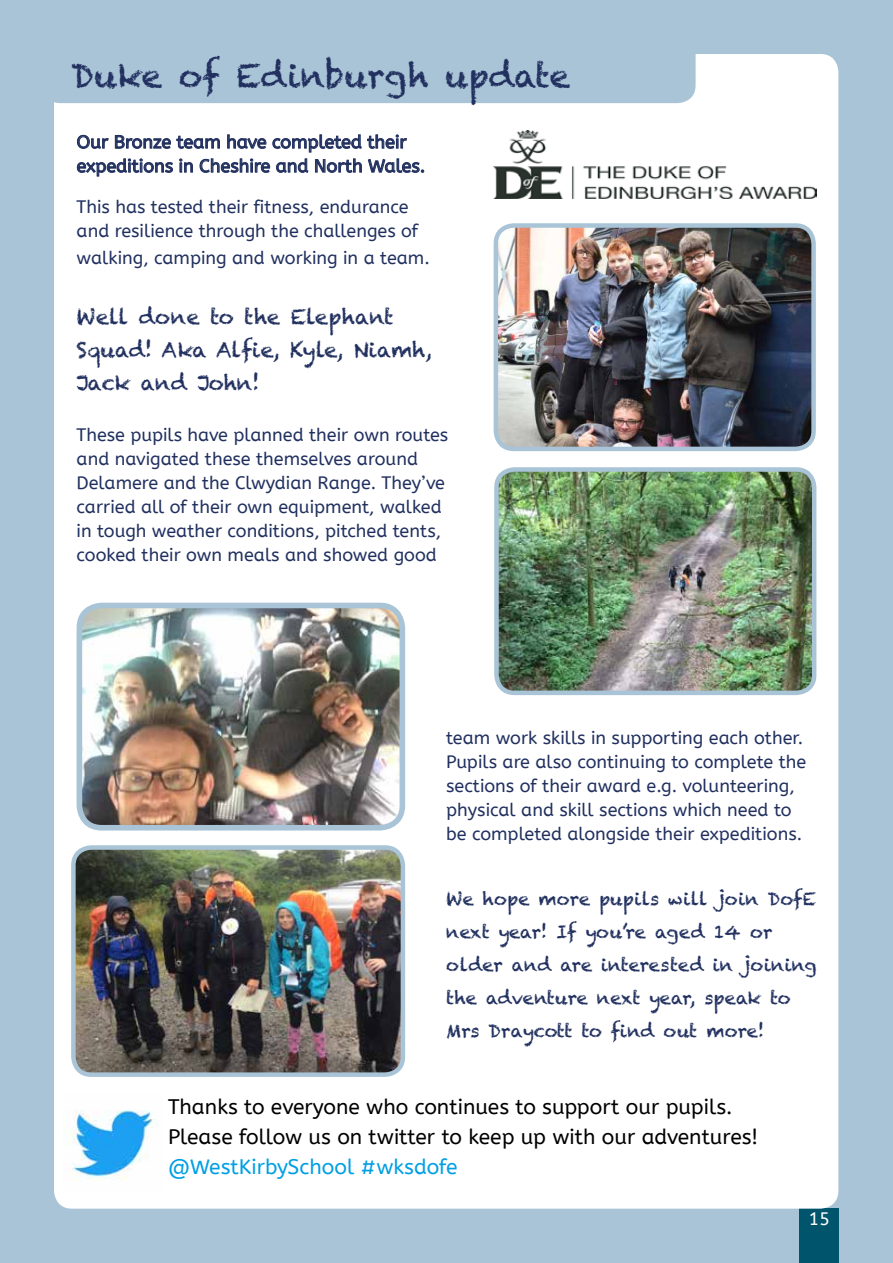
<style>
.page{position:relative;width:893px;height:1263px;background:#aac4d7}
.page>*{position:absolute;margin:0;border:0;box-sizing:border-box;transform-origin:0 0}
.t1{font:33px "Chalkduster";color:#21305f}
.t2{font:21px/30px "A Bee Zee";color:#000}
.t3{font:21px/33px "Chalkduster";color:#21305f}
.t4{font:21px "A Bee Zee";color:#009fe3}
.t5{font:18px/24px "A Bee Zee";color:#21305f}
.t6{font:18px/33px "Chalkduster";color:#21305f}
.t7{font:18px "A Bee Zee";color:#fff}
</style>
<div class="page">
<div style="left:799px;top:1208px;width:40px;height:55px;background:#00546c"></div>
<div style="left:54px;top:54px;width:784px;height:1154px;background:#fff;border-radius:18px"></div>
<img style="left:494px;top:131px;width:322px;height:68px">
<img style="left:64px;top:1110px;width:91px;height:70px">
<svg style="left:77px;top:134px;width:348px;height:43px"></svg>
<img style="left:499px;top:228px;width:312px;height:221px">
<div style="left:494px;top:223px;width:322px;height:228px;border:4px solid #aac4d7;border-radius:18px"></div>
<img style="left:79px;top:609px;width:321px;height:219px">
<div style="left:77px;top:603px;width:328px;height:227px;border:6px solid #aac4d7;border-radius:22px"></div>
<img style="left:499px;top:472px;width:315px;height:218px">
<div style="left:494px;top:467px;width:322px;height:228px;border:4px solid #aac4d7;border-radius:18px"></div>
<img style="left:76px;top:850px;width:324px;height:222px">
<div style="left:71px;top:845px;width:334px;height:232px;border:4px solid #aac4d7;border-radius:18px"></div>
<div style="left:42px;top:36px;width:654px;height:67px;background:#aac4d7;border-radius:18px"></div>
<h1 class="t1" style="left:71px;top:56px;width:501px">Duke of Edinburgh update</h1>
<p class="t5" style="left:77px;top:130px;width:350px">Our Bronze team have completed their expeditions in Cheshire and North Wales.</p>
<p class="t5" style="left:77px;top:195px;width:343px">This has tested their fitness, endurance and resilience through the challenges of</p>
<p class="t5" style="left:77px;top:246px;width:355px">walking, camping and working in a team.</p>
<p class="t3" style="left:77px;top:300px;width:357px">Well done to the Elephant<br>Squad! Aka Alfie, Kyle, Niamh,<br>Jack and John!</p>
<p class="t5" style="left:77px;top:423px;width:373px">These pupils have planned their own routes and navigated these themselves around Delamere and the Clwydian Range. They’ve carried all of their own equipment, walked in tough weather conditions, pitched tents, cooked their own meals and showed good</p>
<p class="t5" style="left:446px;top:726px;width:362px">team work skills in supporting each other.<br>Pupils are also continuing to complete the sections of their award e.g. volunteering, physical and skill sections which need to be completed alongside their expeditions.</p>
<p class="t6" style="left:446px;top:883px;width:372px">We hope more pupils will join DofE next year! If you’re aged 14 or older and are interested in joining the adventure next year, speak to<br>Mrs Draycott to find out more!</p>
<p class="t2" style="left:168px;top:1092px;width:592px">Thanks to everyone who continues to support our pupils.<br>Please follow us on twitter to keep up with our adventures!</p>
<p class="t4" style="left:168px;top:1155px;width:291px">@WestKirbySchool #wksdofe</p>
<p class="t7" style="left:808px;top:1208px;width:23px">15</p>
</div>
